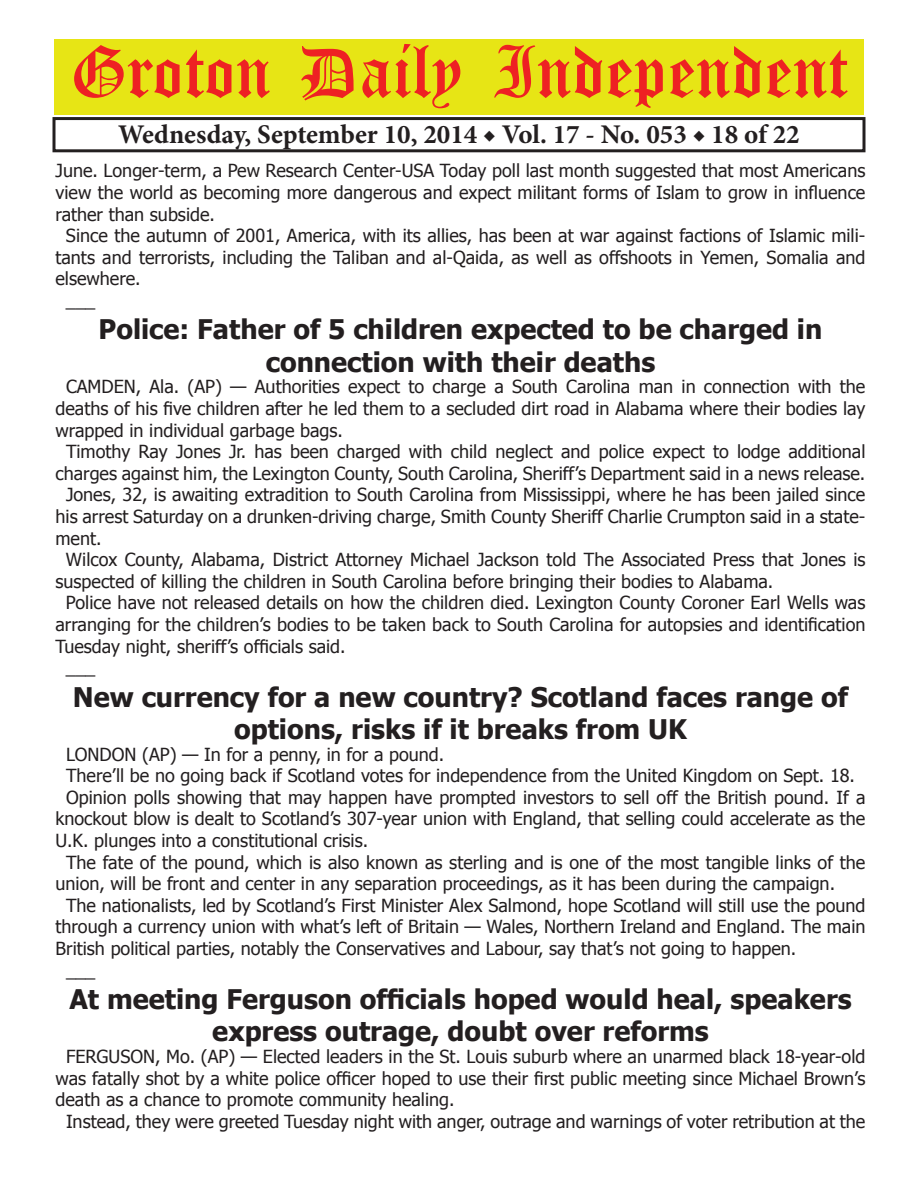
<style>
.page{position:relative;width:918px;height:1188px;background:#fff}
.page>*{position:absolute;margin:0;border:0;box-sizing:border-box;transform-origin:0 0}
.t1{font:54px "Old English Five";color:#ee2123}
.t2{font:700 27px/32.4px "Tahoma";color:#231f20;text-align:center}
.t3{font:700 27px "Minion Pro";color:#231f20}
.t4{font:18px "Tahoma";color:#231f20}
</style>
<div class="page">
<div style="left:52px;top:117px;width:814px;height:35px;border:3px solid #231f20"></div>
<div style="left:54px;top:40px;width:810px;height:75px;background:#e7e515"></div>
<h1 class="t1" style="left:70px;top:47px;width:779px">Groton Daily Independent</h1>
<h2 class="t3" style="left:118px;top:116px;width:683px">Wednesday, September 10, 2014 ◆ Vol. 17 - No. 053 ◆ 18 of 22</h2>
<p class="t4" style="left:56px;top:159px;width:811px">June. Longer-term, a Pew Research Center-USA Today poll last month suggested that most Americans</p>
<p class="t4" style="left:56px;top:180px;width:811px">view the world as becoming more dangerous and expect militant forms of Islam to grow in influence</p>
<p class="t4" style="left:56px;top:202px;width:161px">rather than subside.</p>
<p class="t4" style="left:66px;top:224px;width:801px">Since the autumn of 2001, America, with its allies, has been at war against factions of Islamic mili-</p>
<p class="t4" style="left:55px;top:245px;width:811px">tants and terrorists, including the Taliban and al-Qaida, as well as offshoots in Yemen, Somalia and</p>
<p class="t4" style="left:55px;top:267px;width:87px">elsewhere.</p>
<p class="t4" style="left:66px;top:288px;width:31px">___</p>
<h2 class="t2" style="left:99px;top:312px;width:725px">Police: Father of 5 children expected to be charged in connection with their deaths</h2>
<p class="t4" style="left:66px;top:375px;width:801px">CAMDEN, Ala. (AP) — Authorities expect to charge a South Carolina man in connection with the</p>
<p class="t4" style="left:56px;top:396px;width:811px">deaths of his five children after he led them to a secluded dirt road in Alabama where their bodies lay</p>
<p class="t4" style="left:56px;top:418px;width:289px">wrapped in individual garbage bags.</p>
<p class="t4" style="left:66px;top:440px;width:801px">Timothy Ray Jones Jr. has been charged with child neglect and police expect to lodge additional</p>
<p class="t4" style="left:56px;top:461px;width:811px">charges against him, the Lexington County, South Carolina, Sheriff’s Department said in a news release.</p>
<p class="t4" style="left:66px;top:483px;width:801px">Jones, 32, is awaiting extradition to South Carolina from Mississippi, where he has been jailed since</p>
<p class="t4" style="left:56px;top:504px;width:812px">his arrest Saturday on a drunken-driving charge, Smith County Sheriff Charlie Crumpton said in a state-</p>
<p class="t4" style="left:56px;top:526px;width:48px">ment.</p>
<p class="t4" style="left:66px;top:548px;width:801px">Wilcox County, Alabama, District Attorney Michael Jackson told The Associated Press that Jones is</p>
<p class="t4" style="left:56px;top:569px;width:719px">suspected of killing the children in South Carolina before bringing their bodies to Alabama.</p>
<p class="t4" style="left:66px;top:591px;width:801px">Police have not released details on how the children died. Lexington County Coroner Earl Wells was</p>
<p class="t4" style="left:56px;top:612px;width:812px">arranging for the children’s bodies to be taken back to South Carolina for autopsies and identification</p>
<p class="t4" style="left:56px;top:634px;width:292px">Tuesday night, sheriff’s officials said.</p>
<p class="t4" style="left:66px;top:656px;width:31px">___</p>
<h2 class="t2" style="left:73px;top:679px;width:777px">New currency for a new country? Scotland faces range of options, risks if it breaks from UK</h2>
<p class="t4" style="left:66px;top:742px;width:380px">LONDON (AP) — In for a penny, in for a pound.</p>
<p class="t4" style="left:66px;top:764px;width:791px">There’ll be no going back if Scotland votes for independence from the United Kingdom on Sept. 18.</p>
<p class="t4" style="left:66px;top:785px;width:801px">Opinion polls showing that may happen have prompted investors to sell off the British pound. If a</p>
<p class="t4" style="left:56px;top:807px;width:811px">knockout blow is dealt to Scotland’s 307-year union with England, that selling could accelerate as the</p>
<p class="t4" style="left:56px;top:828px;width:314px">U.K. plunges into a constitutional crisis.</p>
<p class="t4" style="left:66px;top:850px;width:801px">The fate of the pound, which is also known as sterling and is one of the most tangible links of the</p>
<p class="t4" style="left:56px;top:872px;width:781px">union, will be front and center in any separation proceedings, as it has been during the campaign.</p>
<p class="t4" style="left:66px;top:893px;width:801px">The nationalists, led by Scotland’s First Minister Alex Salmond, hope Scotland will still use the pound</p>
<p class="t4" style="left:56px;top:915px;width:812px">through a currency union with what’s left of Britain — Wales, Northern Ireland and England. The main</p>
<p class="t4" style="left:56px;top:936px;width:742px">British political parties, notably the Conservatives and Labour, say that’s not going to happen.</p>
<p class="t4" style="left:66px;top:958px;width:31px">___</p>
<h2 class="t2" style="left:69px;top:981px;width:784px">At meeting Ferguson officials hoped would heal, speakers express outrage, doubt over reforms</h2>
<p class="t4" style="left:66px;top:1044px;width:801px">FERGUSON, Mo. (AP) — Elected leaders in the St. Louis suburb where an unarmed black 18-year-old</p>
<p class="t4" style="left:56px;top:1066px;width:811px">was fatally shot by a white police officer hoped to use their first public meeting since Michael Brown’s</p>
<p class="t4" style="left:56px;top:1088px;width:401px">death as a chance to promote community healing.</p>
<p class="t4" style="left:66px;top:1109px;width:801px">Instead, they were greeted Tuesday night with anger, outrage and warnings of voter retribution at the</p>
</div>
